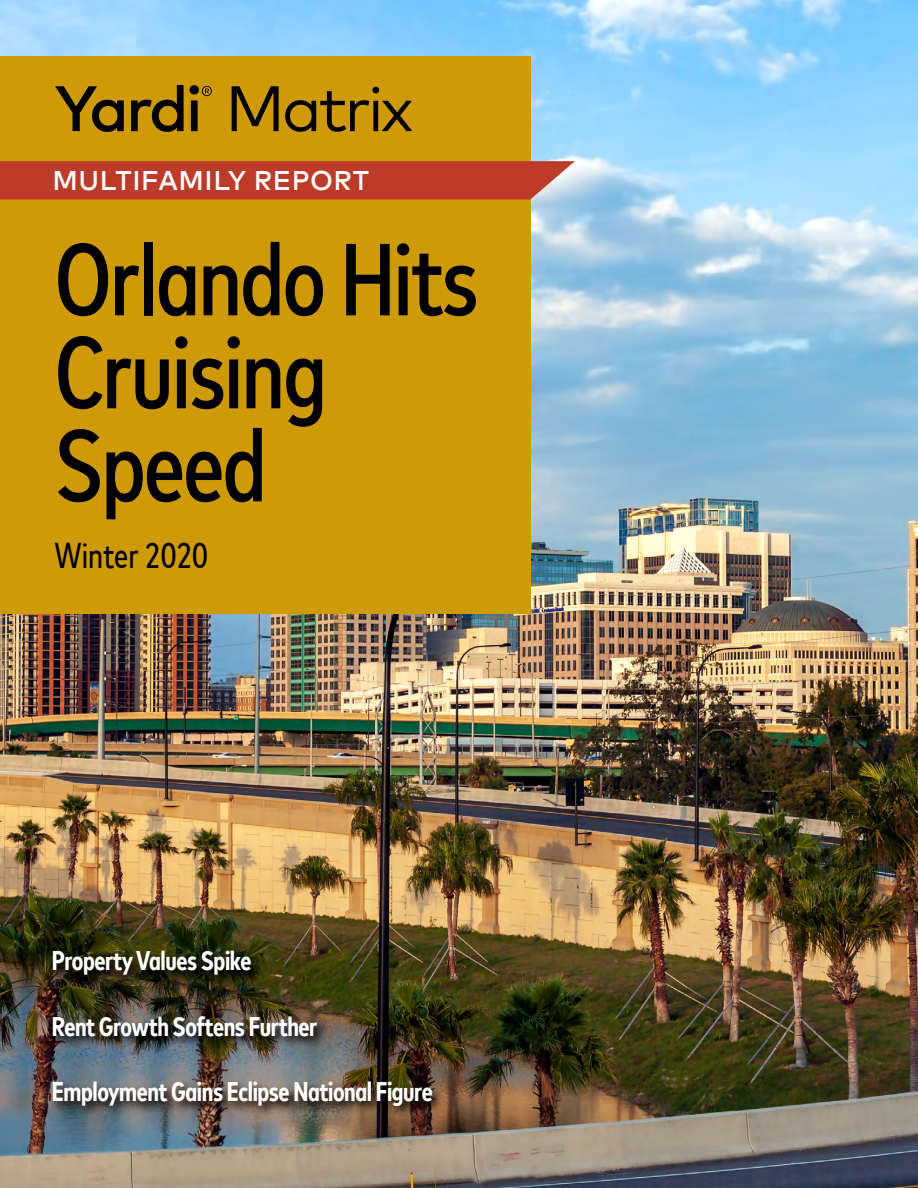
<style>
.page{position:relative;width:918px;height:1188px;background:#fff}
.page>*{position:absolute;margin:0;border:0;box-sizing:border-box;transform-origin:0 0}
.t1{font:500 condensed 102px/93px "Mark Offc Pro";letter-spacing:-.02em;color:#000}
.t2{font:condensed 36px "Mark Offc Pro";color:#000}
.t3{font:700 condensed 27px "Mark Offc Pro";letter-spacing:-.015em;color:#fff}
.t4{font:500 27px "Mark Offc Pro";letter-spacing:.02em;color:#fff}
</style>
<div class="page">
<img style="left:0;top:0;width:918px;height:1188px">
<div style="left:0;top:56px;width:530px;height:558px;background:#ce9b06"></div>
<svg style="left:0;top:161px;width:575px;height:39px;background:#bd432f"></svg>
<img style="left:49px;top:948px;width:396px;height:170px">
<svg style="left:55px;top:86px;width:69px;height:46px"></svg>
<svg style="left:131px;top:85px;width:53px;height:47px"></svg>
<svg style="left:190px;top:85px;width:22px;height:46px"></svg>
<svg style="left:232px;top:86px;width:47px;height:45px"></svg>
<svg style="left:285px;top:87px;width:127px;height:45px"></svg>
<p class="t4" style="left:52px;top:160px;width:318px">MULTIFAMILY REPORT</p>
<h1 class="t1" style="left:54px;top:225px;width:426px">Orlando Hits<br>Cruising<br>Speed</h1>
<h2 class="t2" style="left:54px;top:529px;width:155px">Winter 2020</h2>
<p class="t3" style="left:52px;top:941px;width:201px">Property Values Spike</p>
<p class="t3" style="left:52px;top:1006px;width:267px">Rent Growth Softens Further</p>
<p class="t3" style="left:52px;top:1071px;width:382px">Employment Gains Eclipse National Figure</p>
</div>
